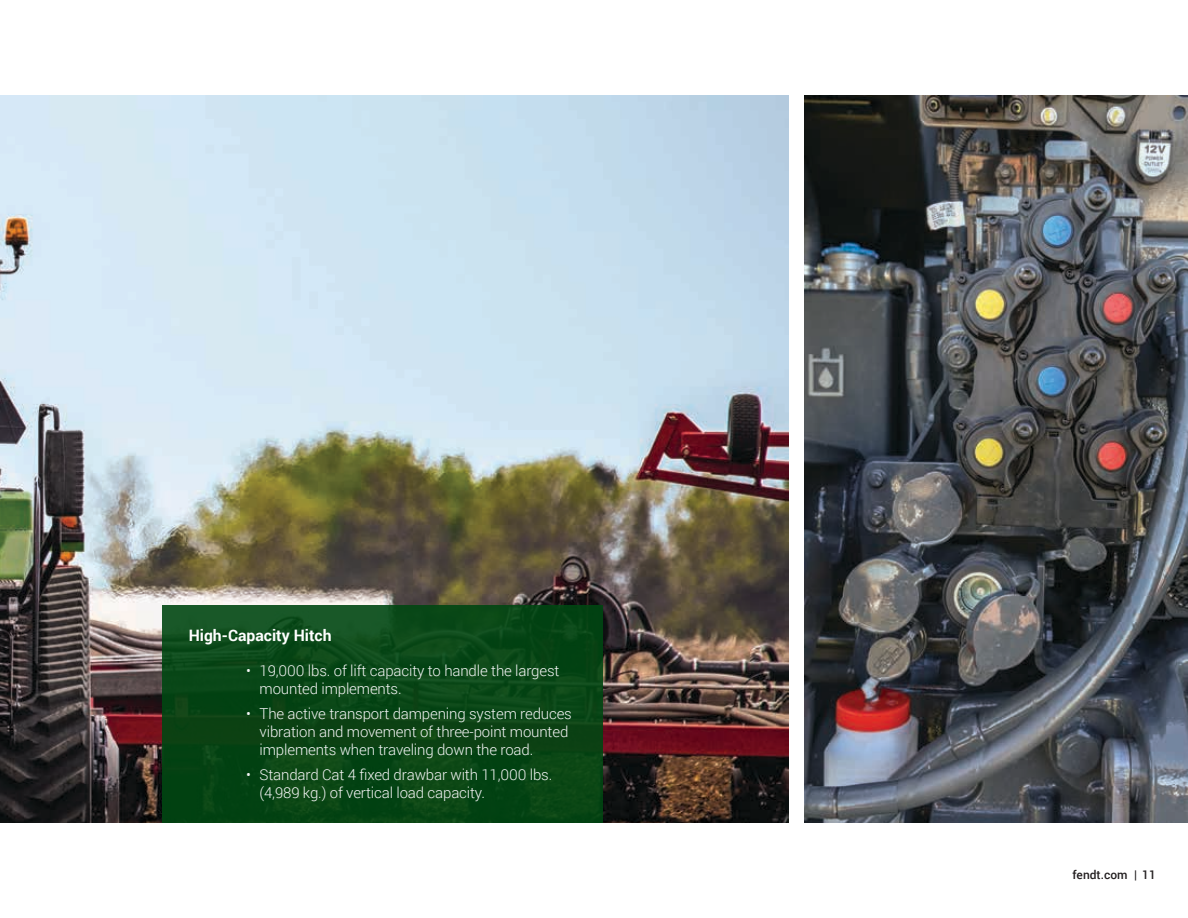
<style>
.page{position:relative;width:1188px;height:918px;background:#fff}
.page>*{position:absolute;margin:0;border:0;box-sizing:border-box;transform-origin:0 0}
.t1{font:700 15.75px "Roboto";color:#fff}
.t2{font:300 15px/18px "Roboto";letter-spacing:-.01em;color:#f3f4f4}
.t3{font:500 12px "Roboto";color:#231f20}
</style>
<div class="page">
<img style="left:805px;top:95px;width:383px;height:728px">
<img style="left:0;top:95px;width:788px;height:728px">
<div style="left:162px;top:606px;width:441px;height:217px;background:linear-gradient(to bottom,#0e4c1c,#064111)"></div>
<p class="t1" style="left:189px;top:624px;width:144px">High-Capacity Hitch</p>
<p class="t2" style="left:260px;top:662px;width:301px;text-indent:-13px">• 19,000 lbs. of lift capacity to handle the largest mounted implements.</p>
<p class="t2" style="left:260px;top:704px;width:314px;text-indent:-13px">• The active transport dampening system reduces vibration and movement of three-point mounted implements when traveling down the road.</p>
<p class="t2" style="left:260px;top:765px;width:294px;text-indent:-14px">• Standard Cat 4 fixed drawbar with 11,000 lbs. (4,989 kg.) of vertical load capacity.</p>
<p class="t3" style="left:1072px;top:866px;width:85px">fendt.com | 11</p>
</div>
